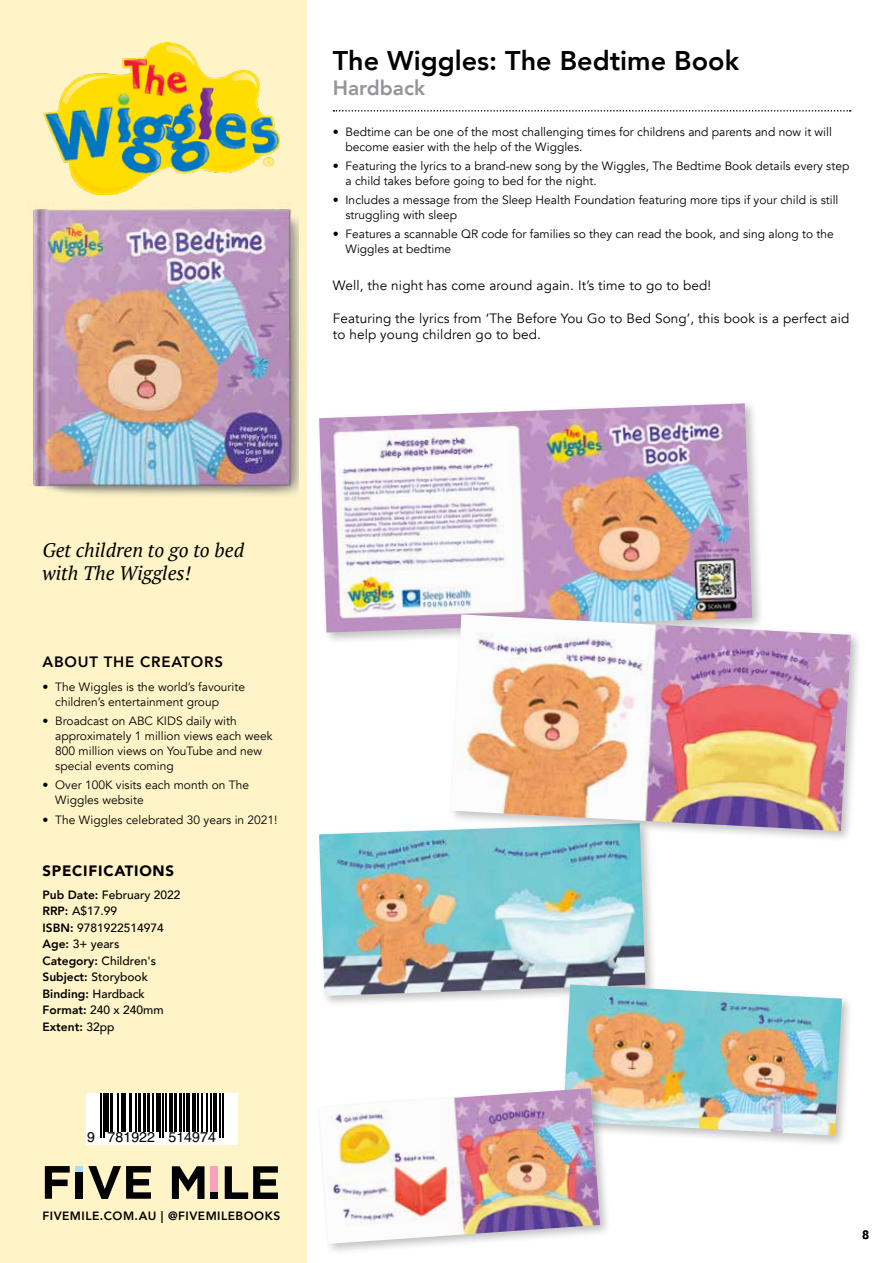
<style>
.page{position:relative;width:893px;height:1263px;background:#fff}
.page>*{position:absolute;margin:0;border:0;box-sizing:border-box;transform-origin:0 0}
.t1{font:800 27px "Avenir";color:#000}
.t2{font:800 20.7px "Avenir";color:#939598}
.t3{font:italic 19.5px/22.5px "PT Serif";color:#000}
.t4{font:800 15px "Avenir";letter-spacing:.05em;color:#000}
.t5{font:900 15px "Avenir";letter-spacing:.05em;color:#000}
.t6{font:14.25px "Helvetica";color:#000}
.t7{font:13.5px/16.2px "Avenir";letter-spacing:.01em;color:#000}
.t8{font:12px/15px "Avenir";color:#000}
.t9{font:500 12px/16.5px "Avenir";color:#000}
.t10{font:800 12px "Avenir";letter-spacing:.04em;color:#000}
.s1{font-weight:800}
</style>
<div class="page">
<div style="left:0;top:0;width:306px;height:1263px;background:#fff4c8"></div>
<div style="left:86px;top:1093px;width:151px;height:51px;background:#fff"></div>
<hr style="left:100px;top:1093px;width:2px;height:38px;background:#000">
<hr style="left:103px;top:1093px;width:1px;height:38px;background:#000">
<hr style="left:105px;top:1093px;width:4px;height:38px;background:#000">
<hr style="left:111px;top:1093px;width:2px;height:38px;background:#000">
<hr style="left:117px;top:1093px;width:1px;height:38px;background:#000">
<hr style="left:121px;top:1093px;width:1px;height:38px;background:#000">
<hr style="left:124px;top:1093px;width:2px;height:38px;background:#000">
<hr style="left:129px;top:1093px;width:2px;height:38px;background:#000">
<hr style="left:135px;top:1093px;width:2px;height:38px;background:#000">
<hr style="left:138px;top:1093px;width:2px;height:38px;background:#000">
<hr style="left:143px;top:1093px;width:3px;height:38px;background:#000">
<hr style="left:147px;top:1093px;width:2px;height:38px;background:#000">
<hr style="left:152px;top:1093px;width:1px;height:38px;background:#000">
<hr style="left:156px;top:1093px;width:3px;height:38px;background:#000">
<hr style="left:160px;top:1093px;width:1px;height:38px;background:#000">
<hr style="left:162px;top:1093px;width:2px;height:38px;background:#000">
<hr style="left:165px;top:1093px;width:1px;height:38px;background:#000">
<hr style="left:169px;top:1093px;width:4px;height:38px;background:#000">
<hr style="left:174px;top:1093px;width:3px;height:38px;background:#000">
<hr style="left:179px;top:1093px;width:3px;height:38px;background:#000">
<hr style="left:183px;top:1093px;width:1px;height:38px;background:#000">
<hr style="left:186px;top:1093px;width:4px;height:38px;background:#000">
<hr style="left:192px;top:1093px;width:4px;height:38px;background:#000">
<hr style="left:197px;top:1093px;width:2px;height:38px;background:#000">
<hr style="left:201px;top:1093px;width:2px;height:38px;background:#000">
<hr style="left:206px;top:1093px;width:2px;height:38px;background:#000">
<hr style="left:210px;top:1093px;width:2px;height:38px;background:#000">
<hr style="left:213px;top:1093px;width:4px;height:38px;background:#000">
<hr style="left:219px;top:1093px;width:2px;height:38px;background:#000">
<hr style="left:222px;top:1093px;width:1px;height:38px;background:#000">
<svg style="left:100px;top:1131px;width:4px;height:7px"></svg>
<svg style="left:160px;top:1131px;width:4px;height:7px"></svg>
<svg style="left:219px;top:1131px;width:4px;height:7px"></svg>
<div style="left:211px;top:1166px;width:7px;height:26px;background:#f6a3bb"></div>
<svg style="left:172px;top:1166px;width:33px;height:33px"></svg>
<div style="left:211px;top:1192px;width:7px;height:7px;background:#000"></div>
<svg style="left:225px;top:1166px;width:53px;height:33px"></svg>
<div style="left:76px;top:1166px;width:7px;height:6px;background:#aadff1"></div>
<svg style="left:45px;top:1166px;width:25px;height:33px"></svg>
<div style="left:76px;top:1172px;width:7px;height:27px;background:#000"></div>
<svg style="left:88px;top:1166px;width:63px;height:33px"></svg>
<img style="left:43px;top:43px;width:236px;height:152px">
<div style="left:316px;top:820px;width:341px;height:188px;background:#000;opacity:.25"></div>
<img style="left:319px;top:823px;width:326px;height:173px">
<svg style="left:333px;top:110px;width:518px;height:2px"></svg>
<div style="left:316px;top:400px;width:448px;height:244px;background:#000;opacity:.25"></div>
<img style="left:319px;top:403px;width:433px;height:229px">
<div style="left:448px;top:611px;width:415px;height:232px;background:#000;opacity:.25"></div>
<img style="left:451px;top:614px;width:400px;height:217px">
<div style="left:560px;top:981px;width:294px;height:166px;background:#000;opacity:.25"></div>
<img style="left:563px;top:984px;width:279px;height:151px">
<img style="left:28px;top:206px;width:271px;height:290px">
<div style="left:316px;top:1085px;width:296px;height:171px;background:#000;opacity:.25"></div>
<img style="left:319px;top:1088px;width:281px;height:156px">
<h1 class="t1" style="left:333px;top:39px;width:408px">The Wiggles: The Bedtime Book</h1>
<h2 class="t2" style="left:333px;top:72px;width:94px">Hardback</h2>
<p class="t8" style="left:345px;top:124px;width:488px;text-indent:-13px">• Bedtime can be one of the most challenging times for childrens and parents and now it will become easier with the help of the Wiggles.</p>
<p class="t8" style="left:345px;top:159px;width:505px;text-indent:-13px">• Featuring the lyrics to a brand-new song by the Wiggles, The Bedtime Book details every step a child takes before going to bed for the night.</p>
<p class="t8" style="left:345px;top:193px;width:494px;text-indent:-13px">• Includes a message from the Sleep Health Foundation featuring more tips if your child is still struggling with sleep</p>
<p class="t8" style="left:345px;top:227px;width:490px;text-indent:-13px">• Features a scannable QR code for families so they can read the book, and sing along to the<br>Wiggles at bedtime</p>
<p class="t7" style="left:333px;top:278px;width:380px">Well, the night has come around again. It’s time to go to bed!</p>
<p class="t7" style="left:333px;top:310px;width:518px">Featuring the lyrics from ‘The Before You Go to Bed Song’, this book is a perfect aid to help young children go to bed.</p>
<h3 class="t3" style="left:43px;top:539px;width:203px">Get children to go to bed with The Wiggles!</h3>
<p class="t4" style="left:43px;top:650px;width:182px">ABOUT THE CREATORS</p>
<p class="t8" style="left:55px;top:679px;width:191px;text-indent:-13px">• The Wiggles is the world’s favourite children’s entertainment group</p>
<p class="t8" style="left:55px;top:714px;width:219px;text-indent:-13px">• Broadcast on ABC KIDS daily with approximately 1 million views each week<br>800 million views on YouTube and new special events coming</p>
<p class="t8" style="left:55px;top:778px;width:195px;text-indent:-13px">• Over 100K visits each month on The<br>Wiggles website</p>
<p class="t8" style="left:43px;top:812px;width:237px">• The Wiggles celebrated 30 years in 2021!</p>
<p class="t5" style="left:43px;top:858px;width:133px">SPECIFICATIONS</p>
<p class="t9" style="left:43px;top:886px;width:140px"><span class="s1">Pub Date:</span> February 2022<br><span class="s1">RRP:</span> A$17.99<br><span class="s1">ISBN:</span> 9781922514974<br><span class="s1">Age:</span> 3+ years<br><span class="s1">Category:</span> Children's<br><span class="s1">Subject:</span> Storybook<br><span class="s1">Binding:</span> Hardback<br><span class="s1">Format:</span> 240 x 240mm<br><span class="s1">Extent:</span> 32pp</p>
<p class="t6" style="left:87px;top:1126px;width:130px">9 781922 514974</p>
<p class="t10" style="left:43px;top:1207px;width:239px">FIVEMILE.COM.AU | @FIVEMILEBOOKS</p>
<p class="t10" style="left:862px;top:1225px;width:9px">8</p>
</div>
